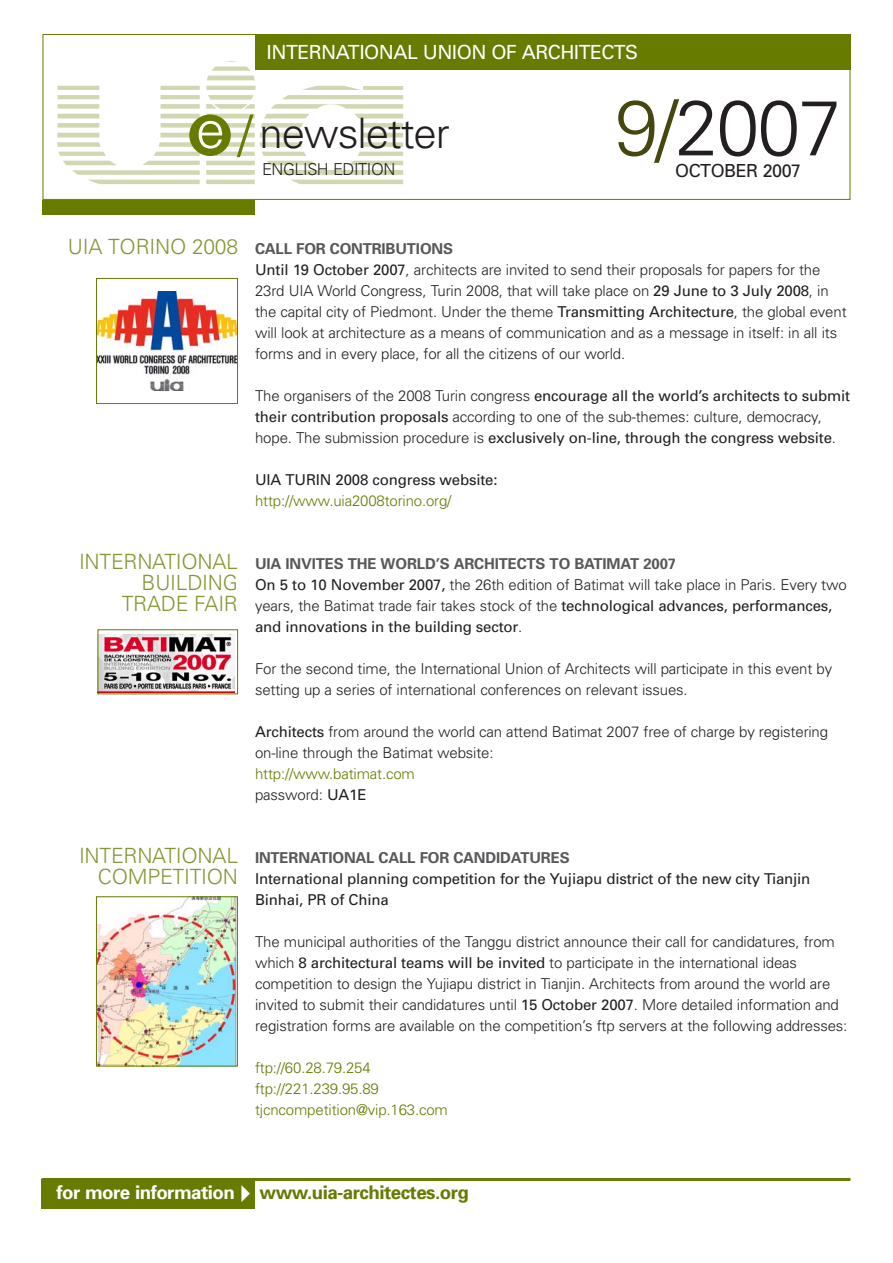
<style>
.page{position:relative;width:893px;height:1263px;background:#fff}
.page>*{position:absolute;margin:0;border:0;box-sizing:border-box;transform-origin:0 0}
.t1{font:300 77.7px "Univers";color:#231f20}
.t2{font:300 52.05px "Univers";color:#fff}
.t3{font:300 42px "Univers";letter-spacing:-.03em;color:#231f20}
.t4{font:300 21px/21px "Univers";letter-spacing:-.01em;color:#859533;text-align:right}
.t5{font:19.5px "Univers";letter-spacing:-.03em;color:#fff}
.t6{font:700 18.75px "Univers";letter-spacing:-.03em;color:#667b00}
.t7{font:18px "Univers";letter-spacing:-.03em;color:#231f20}
.t8{font:300 16.5px "Univers";letter-spacing:-.03em;color:#231f20}
.t9{font:300 15px/21px "Univers";letter-spacing:-.01em;color:#231f20}
.t10{font:300 15px/21px "Univers";letter-spacing:-.01em;color:#667b00}
.t11{font:15px/21px "Univers";letter-spacing:-.01em;color:#231f20}
.t12{font:700 15px "Univers";letter-spacing:-.01em;color:#57585a}
.s1{color:#667b00}
.s2{color:#46460f}
.s3{font-weight:700;color:#57585a}
.s4{font-weight:400}
.s5{color:#231f20}
.s6{font-weight:400;color:#231f20}
.s7{color:#fff}
</style>
<div class="page">
<img style="left:58px;top:61px;width:345px;height:124px">
<div style="left:43px;top:200px;width:212px;height:14px;background:#667b00"></div>
<div style="left:255px;top:34px;width:595px;height:36px;background:#667b00"></div>
<div style="left:189px;top:114px;width:42px;height:42px;background:#667b00;border-radius:21px"></div>
<div style="left:42px;top:1179px;width:213px;height:30px;background:#667b00"></div>
<hr style="left:42px;top:1178px;width:808px;height:3px;background:#667b00">
<img style="left:98px;top:291px;width:138px;height:99px">
<div style="left:96px;top:278px;width:142px;height:126px;border:1px solid #667b00"></div>
<img style="left:100px;top:634px;width:134px;height:58px">
<img style="left:98px;top:898px;width:138px;height:166px">
<div style="left:96px;top:896px;width:142px;height:170px;border:1px solid #667b00"></div>
<h3 class="t5" style="left:267px;top:45px;width:373px">INTERNATIONAL UNION OF ARCHITECTS</h3>
<h2 class="t2" style="left:196px;top:110px;width:58px">e<span class="s1">/</span></h2>
<h3 class="t3" style="left:260px;top:117px;width:192px">newsletter</h3>
<p class="t8" style="left:262px;top:163px;width:135px">ENGLISH EDITION</p>
<h1 class="t1" style="left:615px;top:99px;width:228px"><span class="s2">9/</span>2007</h1>
<p class="t7" style="left:675px;top:164px;width:128px">OCTOBER 2007</p>
<h3 class="t4" style="left:68px;top:238px;width:172px">UIA TORINO 2008</h3>
<h3 class="t4" style="left:79px;top:553px;width:160px">INTERNATIONAL<br>BUILDING<br>TRADE FAIR</h3>
<p class="t9" style="left:255px;top:240px;width:593px"><span class="s3">CALL FOR CONTRIBUTIONS<br></span><span class="s4">Until 19 October 2007</span>, architects are invited to send their proposals for papers for the 23rd UIA World Congress, Turin 2008, that will take place on <span class="s4">29 June to 3 July 2008</span>, in the capital city of Piedmont. Under the theme <span class="s4">Transmitting Architecture</span>, the global event will look at architecture as a means of communication and as a message in itself: in all its forms and in every place, for all the citizens of our world.</p>
<p class="t9" style="left:255px;top:387px;width:597px">The organisers of the 2008 Turin congress <span class="s4">encourage all the world’s architects to submit their contribution proposals</span> according to one of the sub-themes: culture, democracy, hope. The submission procedure is <span class="s4">exclusively on-line, through the congress website</span>.</p>
<p class="t11" style="left:255px;top:471px;width:244px">UIA TURIN 2008 congress website:</p>
<p class="t10" style="left:255px;top:492px;width:198px">http://www.uia2008torino.org/</p>
<p class="t9" style="left:255px;top:555px;width:593px"><span class="s3">UIA INVITES THE WORLD’S ARCHITECTS TO BATIMAT 2007<br></span><span class="s4">On 5 to 10 November 2007,</span> the 26th edition of Batimat will take place in Paris. Every two years, the Batimat trade fair takes stock of the <span class="s4">technological advances, performances, and innovations in the building sector</span>.</p>
<p class="t9" style="left:255px;top:660px;width:578px">For the second time, the International Union of Architects will participate in this event by setting up a series of international conferences on relevant issues.</p>
<p class="t9" style="left:255px;top:723px;width:574px"><span class="s4">Architects</span> from around the world can attend Batimat 2007 free of charge by registering on-line through the Batimat website:</p>
<p class="t10" style="left:255px;top:765px;width:161px">http://www.batimat.com <span class="s5">password:</span> <span class="s6">UA1E</span></p>
<h3 class="t4" style="left:79px;top:847px;width:160px">INTERNATIONAL<br>COMPETITION</h3>
<p class="t12" style="left:255px;top:852px;width:316px">INTERNATIONAL CALL FOR CANDIDATURES</p>
<p class="t11" style="left:255px;top:870px;width:557px">International planning competition for the Yujiapu district of the new city Tianjin<br>Binhai, PR of China</p>
<p class="t9" style="left:255px;top:933px;width:594px">The municipal authorities of the Tanggu district announce their call for candidatures, from which <span class="s4">8 architectural teams will be invited</span> to participate in the international ideas competition to design the Yujiapu district in Tianjin. Architects from around the world are invited to submit their candidatures until <span class="s4">15 October 2007</span>. More detailed information and registration forms are available on the competition’s ftp servers at the following addresses:</p>
<p class="t10" style="left:255px;top:1059px;width:194px">ftp://60.28.79.254 ftp://221.239.95.89 tjcncompetition@vip.163.com</p>
<p class="t6" style="left:56px;top:1186px;width:414px"><span class="s7">for more information✔</span>www.uia-architectes.org</p>
</div>
